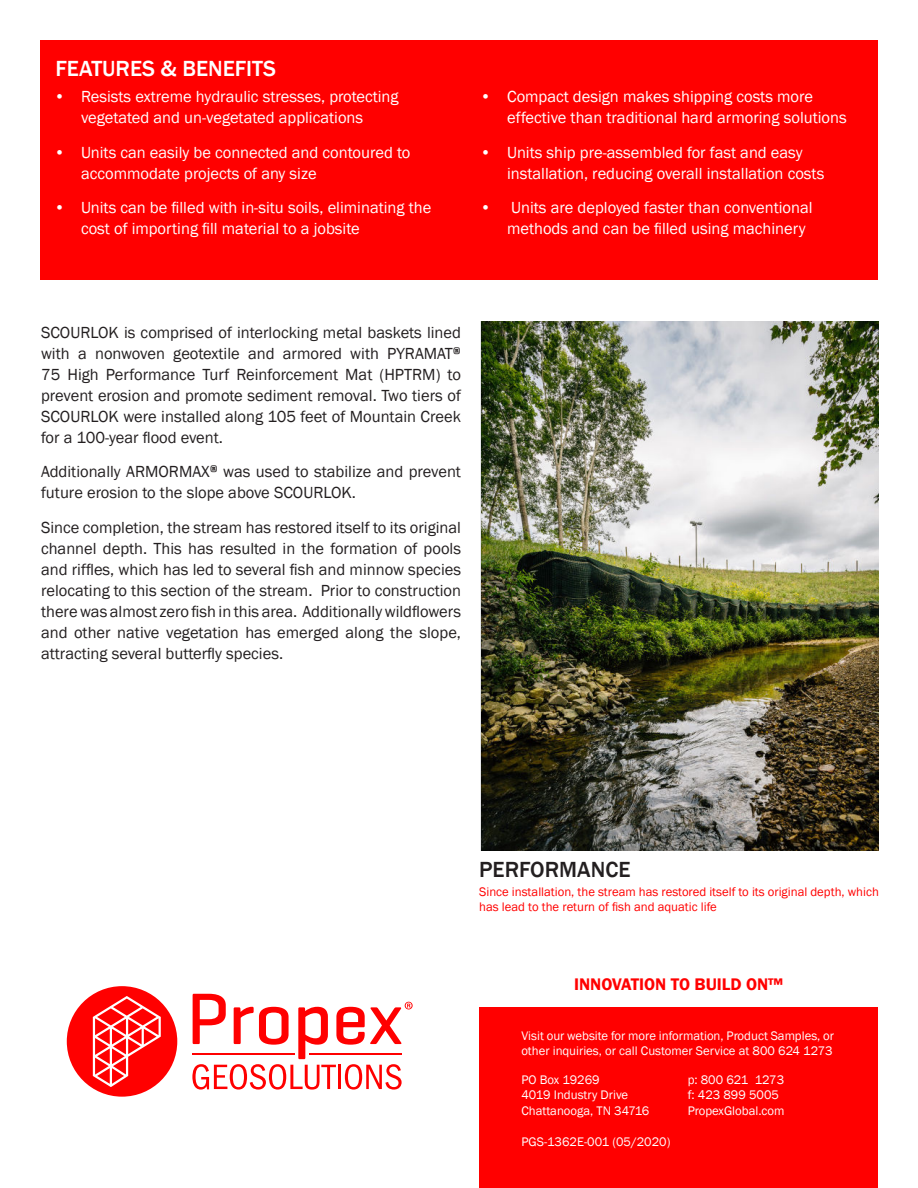
<style>
.page{position:relative;width:918px;height:1188px;background:#fff}
.page>*{position:absolute;margin:0;border:0;box-sizing:border-box;transform-origin:0 0}
.t1{font:500 22.5px "Franklin Gothic";color:#fff}
.t2{font:500 22.5px "Franklin Gothic";color:#231f20}
.t3{font:600 17.25px "Franklin Gothic";color:#f00}
.t4{font:16.5px/21px "Franklin Gothic";color:#231f20;text-align:justify}
.t5{font:16.5px/21px "Franklin Gothic";color:#fff}
.t6{font:12.75px/15.3px "Franklin Gothic";color:#fff}
.t7{font:12.75px/15px "Franklin Gothic";color:#f00}
.s1{font-family:"Vitesse";font-weight:900}
</style>
<div class="page">
<div style="left:480px;top:1007px;width:398px;height:181px;background:#f00"></div>
<svg style="left:67px;top:986px;width:110px;height:111px"></svg>
<svg style="left:192px;top:994px;width:221px;height:96px"></svg>
<div style="left:41px;top:40px;width:837px;height:240px;background:#f00"></div>
<img style="left:482px;top:322px;width:397px;height:528px">
<h1 class="t1" style="left:56px;top:55px;width:222px">FEATURES &amp; BENEFITS</h1>
<p class="t5" style="left:54px;top:87px;width:346px;text-align:center">• Resists extreme hydraulic stresses, protecting vegetated and un-vegetated applications</p>
<p class="t5" style="left:81px;top:143px;width:331px;text-indent:-27px">• Units can easily be connected and contoured to accommodate projects of any size</p>
<p class="t5" style="left:81px;top:198px;width:352px;text-indent:-27px">• Units can be filled with in-situ soils, eliminating the cost of importing fill material to a jobsite</p>
<p class="t5" style="left:507px;top:87px;width:341px;text-indent:-27px">• Compact design makes shipping costs more effective than traditional hard armoring solutions</p>
<p class="t5" style="left:507px;top:143px;width:319px;text-indent:-27px">• Units ship pre-assembled for fast and easy installation, reducing overall installation costs</p>
<p class="t5" style="left:507px;top:198px;width:307px;text-indent:-27px">• Units are deployed faster than conventional methods and can be filled using machinery</p>
<p class="t4" style="left:41px;top:323px;width:422px">SCOURLOK is comprised of interlocking metal baskets lined with a nonwoven geotextile and armored with PYRAMAT<span class="s1">® </span>75 High Performance Turf Reinforcement Mat (HPTRM) to prevent erosion and promote sediment removal. Two tiers of SCOURLOK were installed along 105 feet of Mountain Creek for a 100-year flood event.</p>
<p class="t4" style="left:41px;top:462px;width:422px">Additionally ARMORMAX<span class="s1">®</span> was used to stabilize and prevent future erosion to the slope above SCOURLOK.</p>
<p class="t4" style="left:41px;top:518px;width:422px">Since completion, the stream has restored itself to its original channel depth. This has resulted in the formation of pools and riffles, which has led to several fish and minnow species relocating to this section of the stream. Prior to construction there was almost zero fish in this area. Additionally wildflowers and other native vegetation has emerged along the slope, attracting several butterfly species.</p>
<h1 class="t2" style="left:479px;top:856px;width:153px">PERFORMANCE</h1>
<p class="t7" style="left:479px;top:884px;width:401px">Since installation, the stream has restored itself to its original depth, which has lead to the return of fish and aquatic life</p>
<p class="t3" style="left:574px;top:974px;width:211px">INNOVATION TO BUILD ON™</p>
<p class="t6" style="left:521px;top:1029px;width:314px">Visit our website for more information, Product Samples, or other inquiries, or call Customer Service at 800 624 1273</p>
<p class="t6" style="left:521px;top:1073px;width:129px">PO Box 19269<br>4019 Industry Drive<br>Chattanooga, TN 34716</p>
<p class="t6" style="left:688px;top:1073px;width:98px">p: 800 621 1273 f: 423 899 5005<br>PropexGlobal.com</p>
<p class="t6" style="left:521px;top:1134px;width:151px">PGS-1362E-001 (05/2020)</p>
</div>
